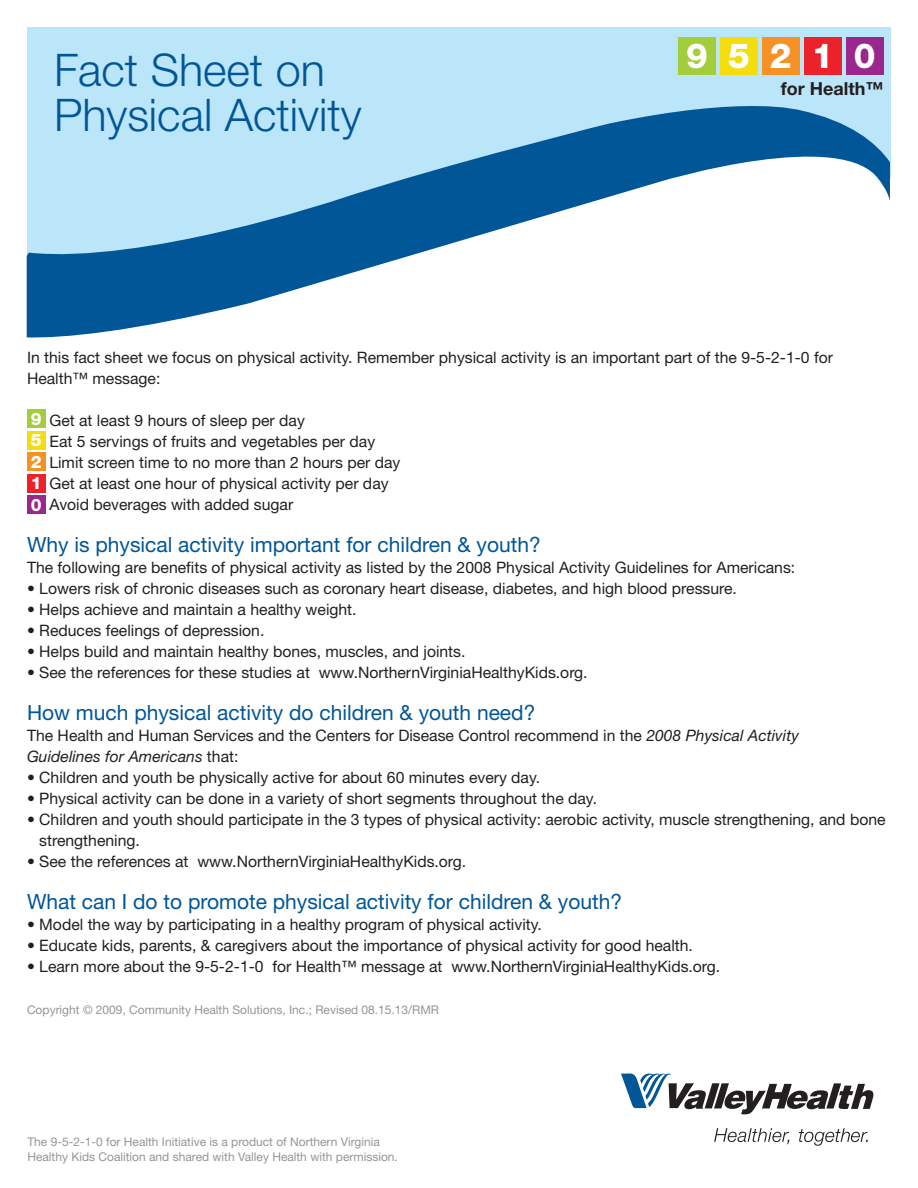
<style>
.page{position:relative;width:918px;height:1188px;background:#fff}
.page>*{position:absolute;margin:0;border:0;box-sizing:border-box;transform-origin:0 0}
.t1{font:300 45px "Helvetica Neue LT Std";color:#015698}
.t2{font:800 34.5px "Helvetica Neue LT Std";letter-spacing:.585em;color:#fff}
.t3{font:21px "Helvetica Neue LT Std";color:#015698}
.t4{font:700 18px "Helvetica Neue LT Std";color:#231f20}
.t5{font:800 17.25px/21.5px "Helvetica Neue LT Std";color:#fff;text-align:justify}
.t6{font:15.75px/21px "Helvetica Neue LT Std";color:#231f20}
.t7{font:12px/15px "Helvetica Neue LT Std";color:#939598}
.s1{font-style:italic}
</style>
<div class="page">
<svg style="left:621px;top:1073px;width:253px;height:41px"></svg>
<svg style="left:714px;top:1128px;width:75px;height:16px"></svg>
<svg style="left:799px;top:1128px;width:69px;height:18px"></svg>
<div style="left:27px;top:27px;width:864px;height:152px;background:#bbe5f9"></div>
<svg style="left:27px;top:95px;width:863px;height:243px"></svg>
<div style="left:678px;top:37px;width:38px;height:37px;background:#a3cd3b"></div>
<div style="left:720px;top:37px;width:38px;height:37px;background:#f4dd0d"></div>
<div style="left:762px;top:37px;width:38px;height:37px;background:#f69225"></div>
<div style="left:804px;top:37px;width:38px;height:37px;background:#eb222b"></div>
<div style="left:846px;top:37px;width:37px;height:37px;background:#99278d"></div>
<div style="left:27px;top:409px;width:19px;height:19px;background:#a3cd3b"></div>
<div style="left:27px;top:431px;width:19px;height:19px;background:#f4dd0d"></div>
<div style="left:27px;top:452px;width:19px;height:19px;background:#f69225"></div>
<div style="left:27px;top:474px;width:19px;height:19px;background:#eb222b"></div>
<div style="left:27px;top:495px;width:19px;height:19px;background:#99278d"></div>
<h1 class="t1" style="left:54px;top:43px;width:272px">Fact Sheet on</h1>
<h1 class="t1" style="left:54px;top:88px;width:309px">Physical Activity</h1>
<h2 class="t2" style="left:686px;top:35px;width:191px">95210</h2>
<p class="t4" style="left:781px;top:78px;width:104px">for Health™</p>
<p class="t6" style="left:27px;top:347px;width:808px">In this fact sheet we focus on physical activity. Remember physical activity is an important part of the 9-5-2-1-0 for<br>Health™ message:</p>
<p class="t6" style="left:49px;top:410px;width:353px">Get at least 9 hours of sleep per day<br>Eat 5 servings of fruits and vegetables per day Limit screen time to no more than 2 hours per day Get at least one hour of physical activity per day Avoid beverages with added sugar</p>
<h3 class="t3" style="left:27px;top:532px;width:515px">Why is physical activity important for children &amp; youth?</h3>
<p class="t6" style="left:27px;top:557px;width:770px">The following are benefits of physical activity as listed by the 2008 Physical Activity Guidelines for Americans:</p>
<p class="t6" style="left:27px;top:578px;width:712px">• Lowers risk of chronic diseases such as coronary heart disease, diabetes, and high blood pressure.</p>
<p class="t6" style="left:27px;top:599px;width:331px">• Helps achieve and maintain a healthy weight.</p>
<p class="t6" style="left:27px;top:620px;width:239px">• Reduces feelings of depression.</p>
<p class="t6" style="left:27px;top:641px;width:440px">• Helps build and maintain healthy bones, muscles, and joints.</p>
<p class="t6" style="left:27px;top:662px;width:562px">• See the references for these studies at www.NorthernVirginiaHealthyKids.org.</p>
<h3 class="t3" style="left:27px;top:700px;width:510px">How much physical activity do children &amp; youth need?</h3>
<p class="t6" style="left:27px;top:725px;width:773px">The Health and Human Services and the Centers for Disease Control recommend in the <span class="s1">2008 Physical Activity<br>Guidelines for Americans</span> that:</p>
<p class="t6" style="left:27px;top:767px;width:515px">• Children and youth be physically active for about 60 minutes every day.</p>
<p class="t6" style="left:27px;top:788px;width:572px">• Physical activity can be done in a variety of short segments throughout the day.</p>
<p class="t6" style="left:39px;top:809px;width:848px;text-indent:-12px">• Children and youth should participate in the 3 types of physical activity: aerobic activity, muscle strengthening, and bone strengthening.</p>
<p class="t6" style="left:27px;top:851px;width:441px">• See the references at www.NorthernVirginiaHealthyKids.org.</p>
<h3 class="t3" style="left:27px;top:889px;width:597px">What can I do to promote physical activity for children &amp; youth?</h3>
<p class="t6" style="left:27px;top:914px;width:516px">• Model the way by participating in a healthy program of physical activity.</p>
<p class="t6" style="left:27px;top:935px;width:668px">• Educate kids, parents, &amp; caregivers about the importance of physical activity for good health.</p>
<p class="t6" style="left:27px;top:956px;width:695px">• Learn more about the 9-5-2-1-0 for Health™ message at www.NorthernVirginiaHealthyKids.org.</p>
<p class="t7" style="left:27px;top:1002px;width:414px">Copyright © 2009, Community Health Solutions, Inc.; Revised 08.15.13/RMR</p>
<p class="t5" style="left:31px;top:408px;width:12px">9<br>5<br>2<br>1<br>0</p>
<p class="t7" style="left:27px;top:1134px;width:372px">The 9-5-2-1-0 for Health Initiative is a product of Northern Virginia<br>Healthy Kids Coalition and shared with Valley Health with permission.</p>
</div>
